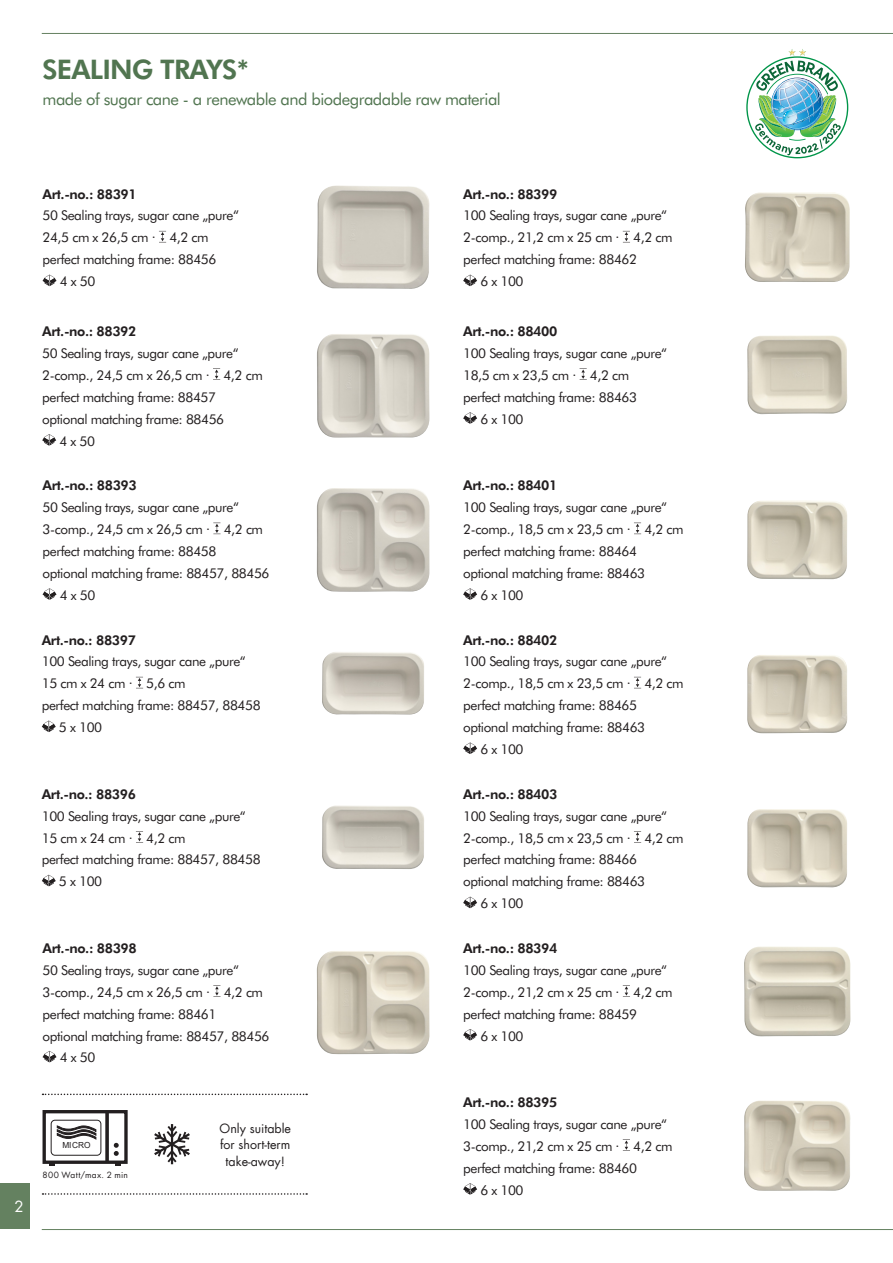
<style>
.page{position:relative;width:893px;height:1263px;background:#fff}
.page>*{position:absolute;margin:0;border:0;box-sizing:border-box;transform-origin:0 0}
.t1{font:700 27px "Futura BT";letter-spacing:-.03em;color:#517550}
.t2{font:16.5px "Futura BT";letter-spacing:-.03em;color:#517550}
.Pagina_li{font:15px "Futura LT";color:#fff}
.t3{font:13.5px "Futura BT";letter-spacing:-.03em;color:#231f20}
.t4{font:700 13.5px "Futura BT";letter-spacing:-.03em;color:#231f20}
.t5{font:12.45px/16.5px "Futura LT";color:#231f20;text-align:center}
.Papstar_Default{font:8.4px "Futura LT";letter-spacing:.045em;color:#231f20}
.t6{font:8.4px "Arial";letter-spacing:.005em;color:#231f20}
</style>
<div class="page">
<svg style="left:159px;top:231px;width:7px;height:12px"></svg>
<svg style="left:43px;top:275px;width:14px;height:11px"></svg>
<svg style="left:136px;top:831px;width:7px;height:12px"></svg>
<svg style="left:42px;top:875px;width:14px;height:11px"></svg>
<svg style="left:213px;top:368px;width:7px;height:12px"></svg>
<svg style="left:42px;top:434px;width:14px;height:12px"></svg>
<svg style="left:213px;top:523px;width:8px;height:12px"></svg>
<svg style="left:43px;top:588px;width:14px;height:12px"></svg>
<svg style="left:136px;top:677px;width:7px;height:12px"></svg>
<svg style="left:42px;top:720px;width:14px;height:12px"></svg>
<hr style="left:42px;top:33px;width:851px;height:1px;background:#648160">
<hr style="left:42px;top:1229px;width:851px;height:1px;background:#648160">
<img style="left:746px;top:49px;width:102px;height:109px">
<div style="left:51px;top:1120px;width:50px;height:36px;border:1px solid #231f20;border-radius:4px"></div>
<svg style="left:57px;top:1126px;width:39px;height:13px"></svg>
<div style="left:43px;top:1110px;width:85px;height:54px;border:3px solid #231f20"></div>
<svg style="left:105px;top:1112px;width:4px;height:50px"></svg>
<svg style="left:114px;top:1143px;width:5px;height:13px"></svg>
<svg style="left:115px;top:1163px;width:5px;height:3px"></svg>
<svg style="left:50px;top:1163px;width:5px;height:3px"></svg>
<svg style="left:43px;top:1093px;width:264px;height:2px"></svg>
<svg style="left:43px;top:1193px;width:264px;height:2px"></svg>
<svg style="left:154px;top:1124px;width:36px;height:40px"></svg>
<div style="left:0;top:1183px;width:30px;height:46px;background:#648160"></div>
<svg style="left:213px;top:985px;width:8px;height:12px"></svg>
<svg style="left:43px;top:1051px;width:14px;height:11px"></svg>
<img style="left:317px;top:185px;width:112px;height:104px">
<img style="left:322px;top:805px;width:102px;height:64px">
<img style="left:317px;top:334px;width:113px;height:104px">
<img style="left:317px;top:488px;width:113px;height:104px">
<img style="left:322px;top:652px;width:102px;height:63px">
<img style="left:316px;top:951px;width:114px;height:103px">
<svg style="left:623px;top:231px;width:7px;height:12px"></svg>
<svg style="left:463px;top:275px;width:14px;height:11px"></svg>
<svg style="left:634px;top:831px;width:7px;height:12px"></svg>
<svg style="left:463px;top:897px;width:14px;height:11px"></svg>
<svg style="left:580px;top:368px;width:7px;height:12px"></svg>
<svg style="left:463px;top:412px;width:14px;height:12px"></svg>
<svg style="left:634px;top:523px;width:7px;height:12px"></svg>
<svg style="left:463px;top:588px;width:14px;height:12px"></svg>
<svg style="left:634px;top:677px;width:7px;height:12px"></svg>
<svg style="left:463px;top:742px;width:14px;height:12px"></svg>
<svg style="left:623px;top:985px;width:7px;height:12px"></svg>
<svg style="left:463px;top:1029px;width:14px;height:11px"></svg>
<svg style="left:623px;top:1139px;width:7px;height:12px"></svg>
<svg style="left:463px;top:1183px;width:14px;height:12px"></svg>
<img style="left:745px;top:192px;width:105px;height:90px">
<img style="left:747px;top:809px;width:100px;height:78px">
<img style="left:747px;top:335px;width:100px;height:79px">
<img style="left:747px;top:500px;width:100px;height:79px">
<img style="left:747px;top:655px;width:100px;height:78px">
<img style="left:744px;top:946px;width:107px;height:90px">
<img style="left:744px;top:1100px;width:106px;height:91px">
<p class="t1" style="left:43px;top:51px;width:208px">SEALING TRAYS*</p>
<p class="t2" style="left:43px;top:88px;width:460px">made of sugar cane - a renewable and biodegradable raw material</p>
<p class="t4" style="left:43px;top:184px;width:96px">Art.-no.: 88391</p>
<p class="t3" style="left:43px;top:206px;width:198px">50 Sealing trays, sugar cane „pure“</p>
<p class="t3" style="left:43px;top:228px;width:168px">24,5 cm x 26,5 cm · 4,2 cm</p>
<p class="t3" style="left:43px;top:250px;width:175px">perfect matching frame: 88456</p>
<p class="t3" style="left:60px;top:272px;width:37px">4 x 50</p>
<p class="t4" style="left:42px;top:322px;width:96px">Art.-no.: 88392</p>
<p class="t3" style="left:42px;top:344px;width:198px">50 Sealing trays, sugar cane „pure“</p>
<p class="t3" style="left:42px;top:366px;width:222px">2-comp., 24,5 cm x 26,5 cm · 4,2 cm</p>
<p class="t3" style="left:42px;top:388px;width:175px">perfect matching frame: 88457</p>
<p class="t3" style="left:42px;top:410px;width:184px">optional matching frame: 88456</p>
<p class="t3" style="left:59px;top:432px;width:37px">4 x 50</p>
<p class="t4" style="left:43px;top:476px;width:96px">Art.-no.: 88393</p>
<p class="t3" style="left:43px;top:498px;width:198px">50 Sealing trays, sugar cane „pure“</p>
<p class="t3" style="left:43px;top:520px;width:222px">3-comp., 24,5 cm x 26,5 cm · 4,2 cm</p>
<p class="t3" style="left:43px;top:542px;width:175px">perfect matching frame: 88458</p>
<p class="t3" style="left:43px;top:564px;width:229px">optional matching frame: 88457, 88456</p>
<p class="t3" style="left:60px;top:586px;width:37px">4 x 50</p>
<p class="t4" style="left:42px;top:630px;width:96px">Art.-no.: 88397</p>
<p class="t3" style="left:42px;top:652px;width:206px">100 Sealing trays, sugar cane „pure“</p>
<p class="t3" style="left:42px;top:674px;width:145px">15 cm x 24 cm · 5,6 cm</p>
<p class="t3" style="left:42px;top:696px;width:220px">perfect matching frame: 88457, 88458</p>
<p class="t3" style="left:59px;top:718px;width:45px">5 x 100</p>
<p class="t4" style="left:42px;top:784px;width:96px">Art.-no.: 88396</p>
<p class="t3" style="left:42px;top:806px;width:206px">100 Sealing trays, sugar cane „pure“</p>
<p class="t3" style="left:42px;top:828px;width:145px">15 cm x 24 cm · 4,2 cm</p>
<p class="t3" style="left:42px;top:850px;width:220px">perfect matching frame: 88457, 88458</p>
<p class="t3" style="left:59px;top:872px;width:45px">5 x 100</p>
<p class="t4" style="left:43px;top:938px;width:96px">Art.-no.: 88398</p>
<p class="t3" style="left:43px;top:961px;width:198px">50 Sealing trays, sugar cane „pure“</p>
<p class="t3" style="left:43px;top:983px;width:222px">3-comp., 24,5 cm x 26,5 cm · 4,2 cm</p>
<p class="t3" style="left:43px;top:1004px;width:175px">perfect matching frame: 88461</p>
<p class="t3" style="left:43px;top:1026px;width:229px">optional matching frame: 88457, 88456</p>
<p class="t3" style="left:60px;top:1048px;width:37px">4 x 50</p>
<p class="Pagina_li" style="left:14px;top:1197px;width:11px">2</p>
<p class="t6" style="left:62px;top:1139px;width:30px">MICRO</p>
<p class="Papstar_Default" style="left:43px;top:1170px;width:87px">800 Watt/max. 2 min</p>
<p class="t5" style="left:220px;top:1120px;width:73px">Only suitable</p>
<p class="t5" style="left:220px;top:1136px;width:72px">for short-term take-away!</p>
<p class="t4" style="left:463px;top:184px;width:96px">Art.-no.: 88399</p>
<p class="t3" style="left:463px;top:206px;width:206px">100 Sealing trays, sugar cane „pure“</p>
<p class="t3" style="left:463px;top:228px;width:211px">2-comp., 21,2 cm x 25 cm · 4,2 cm</p>
<p class="t3" style="left:463px;top:250px;width:175px">perfect matching frame: 88462</p>
<p class="t3" style="left:480px;top:272px;width:45px">6 x 100</p>
<p class="t4" style="left:463px;top:322px;width:96px">Art.-no.: 88400</p>
<p class="t3" style="left:463px;top:344px;width:206px">100 Sealing trays, sugar cane „pure“</p>
<p class="t3" style="left:463px;top:366px;width:168px">18,5 cm x 23,5 cm · 4,2 cm</p>
<p class="t3" style="left:463px;top:388px;width:175px">perfect matching frame: 88463</p>
<p class="t3" style="left:480px;top:410px;width:45px">6 x 100</p>
<p class="t4" style="left:463px;top:476px;width:96px">Art.-no.: 88401</p>
<p class="t3" style="left:463px;top:498px;width:206px">100 Sealing trays, sugar cane „pure“</p>
<p class="t3" style="left:463px;top:520px;width:222px">2-comp., 18,5 cm x 23,5 cm · 4,2 cm</p>
<p class="t3" style="left:463px;top:542px;width:175px">perfect matching frame: 88464</p>
<p class="t3" style="left:463px;top:564px;width:184px">optional matching frame: 88463</p>
<p class="t3" style="left:480px;top:586px;width:45px">6 x 100</p>
<p class="t4" style="left:463px;top:630px;width:96px">Art.-no.: 88402</p>
<p class="t3" style="left:463px;top:652px;width:206px">100 Sealing trays, sugar cane „pure“</p>
<p class="t3" style="left:463px;top:674px;width:222px">2-comp., 18,5 cm x 23,5 cm · 4,2 cm</p>
<p class="t3" style="left:463px;top:696px;width:175px">perfect matching frame: 88465</p>
<p class="t3" style="left:463px;top:718px;width:184px">optional matching frame: 88463</p>
<p class="t3" style="left:480px;top:740px;width:45px">6 x 100</p>
<p class="t4" style="left:463px;top:784px;width:96px">Art.-no.: 88403</p>
<p class="t3" style="left:463px;top:806px;width:206px">100 Sealing trays, sugar cane „pure“</p>
<p class="t3" style="left:463px;top:828px;width:222px">2-comp., 18,5 cm x 23,5 cm · 4,2 cm</p>
<p class="t3" style="left:463px;top:850px;width:175px">perfect matching frame: 88466</p>
<p class="t3" style="left:463px;top:872px;width:184px">optional matching frame: 88463</p>
<p class="t3" style="left:480px;top:894px;width:45px">6 x 100</p>
<p class="t4" style="left:463px;top:938px;width:96px">Art.-no.: 88394</p>
<p class="t3" style="left:463px;top:961px;width:206px">100 Sealing trays, sugar cane „pure“</p>
<p class="t3" style="left:463px;top:983px;width:211px">2-comp., 21,2 cm x 25 cm · 4,2 cm</p>
<p class="t3" style="left:463px;top:1004px;width:175px">perfect matching frame: 88459</p>
<p class="t3" style="left:480px;top:1026px;width:45px">6 x 100</p>
<p class="t4" style="left:463px;top:1093px;width:96px">Art.-no.: 88395</p>
<p class="t3" style="left:463px;top:1115px;width:206px">100 Sealing trays, sugar cane „pure“</p>
<p class="t3" style="left:463px;top:1137px;width:211px">3-comp., 21,2 cm x 25 cm · 4,2 cm</p>
<p class="t3" style="left:463px;top:1159px;width:175px">perfect matching frame: 88460</p>
<p class="t3" style="left:480px;top:1180px;width:45px">6 x 100</p>
</div>
